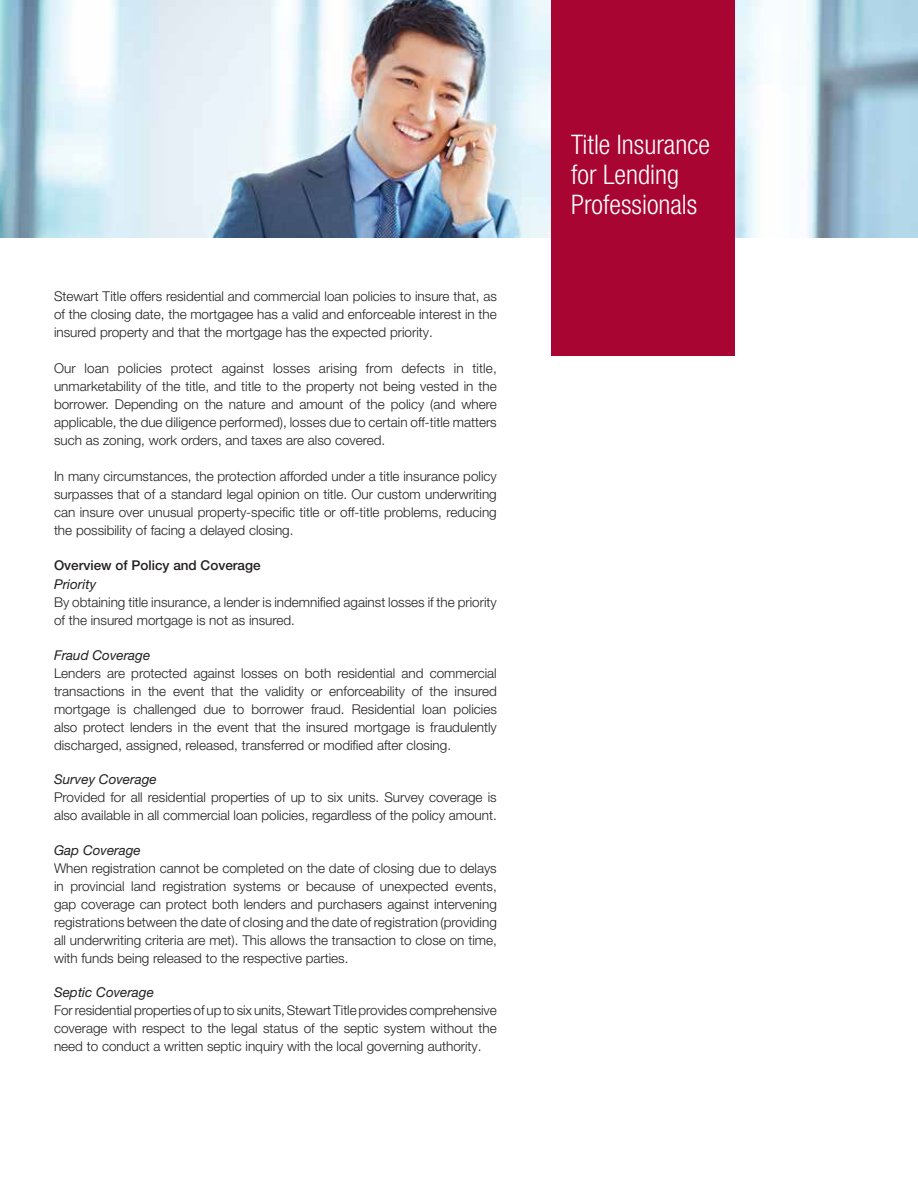
<style>
.page{position:relative;width:918px;height:1188px;background:#fff}
.page>*{position:absolute;margin:0;border:0;box-sizing:border-box;transform-origin:0 0}
.t1{font:300 condensed 27px/30px "Helvetica Neue LT Pro";color:#fff}
.t2{font:300 13.5px/18px "Helvetica Neue LT Pro";color:#231f20;text-align:justify}
.t3{font:italic 13.5px "Helvetica Neue LT Pro";color:#231f20}
.t4{font:500 13.5px "Helvetica Neue LT Pro";color:#231f20}
</style>
<div class="page">
<img style="left:0;top:0;width:918px;height:238px">
<div style="left:551px;top:0;width:183px;height:356px;background:#a90533"></div>
<p class="t2" style="left:54px;top:287px;width:444px">Stewart Title offers residential and commercial loan policies to insure that, as of the closing date, the mortgagee has a valid and enforceable interest in the insured property and that the mortgage has the expected priority.</p>
<p class="t2" style="left:54px;top:359px;width:444px">Our loan policies protect against losses arising from defects in title, unmarketability of the title, and title to the property not being vested in the borrower. Depending on the nature and amount of the policy (and where applicable, the due diligence performed), losses due to certain off-title matters such as zoning, work orders, and taxes are also covered.</p>
<p class="t2" style="left:54px;top:467px;width:444px">In many circumstances, the protection afforded under a title insurance policy surpasses that of a standard legal opinion on title. Our custom underwriting can insure over unusual property-specific title or off-title problems, reducing the possibility of facing a delayed closing.</p>
<p class="t4" style="left:54px;top:557px;width:208px">Overview of Policy and Coverage</p>
<p class="t3" style="left:54px;top:576px;width:44px">Priority</p>
<p class="t2" style="left:54px;top:593px;width:444px">By obtaining title insurance, a lender is indemnified against losses if the priority of the insured mortgage is not as insured.</p>
<p class="t3" style="left:54px;top:647px;width:98px">Fraud Coverage</p>
<p class="t2" style="left:54px;top:664px;width:444px">Lenders are protected against losses on both residential and commercial transactions in the event that the validity or enforceability of the insured mortgage is challenged due to borrower fraud. Residential loan policies also protect lenders in the event that the insured mortgage is fraudulently discharged, assigned, released, transferred or modified after closing.</p>
<p class="t3" style="left:54px;top:771px;width:104px">Survey Coverage</p>
<p class="t2" style="left:54px;top:788px;width:444px">Provided for all residential properties of up to six units. Survey coverage is also available in all commercial loan policies, regardless of the policy amount.</p>
<p class="t3" style="left:54px;top:842px;width:88px">Gap Coverage</p>
<p class="t2" style="left:54px;top:859px;width:444px">When registration cannot be completed on the date of closing due to delays in provincial land registration systems or because of unexpected events, gap coverage can protect both lenders and purchasers against intervening registrations between the date of closing and the date of registration (providing all underwriting criteria are met). This allows the transaction to close on time, with funds being released to the respective parties.</p>
<p class="t3" style="left:54px;top:984px;width:101px">Septic Coverage</p>
<p class="t2" style="left:54px;top:1001px;width:444px">For residential properties of up to six units, Stewart Title provides comprehensive coverage with respect to the legal status of the septic system without the need to conduct a written septic inquiry with the local governing authority.</p>
<h1 class="t1" style="left:571px;top:130px;width:140px">Title Insurance for Lending<br>Professionals</h1>
</div>
